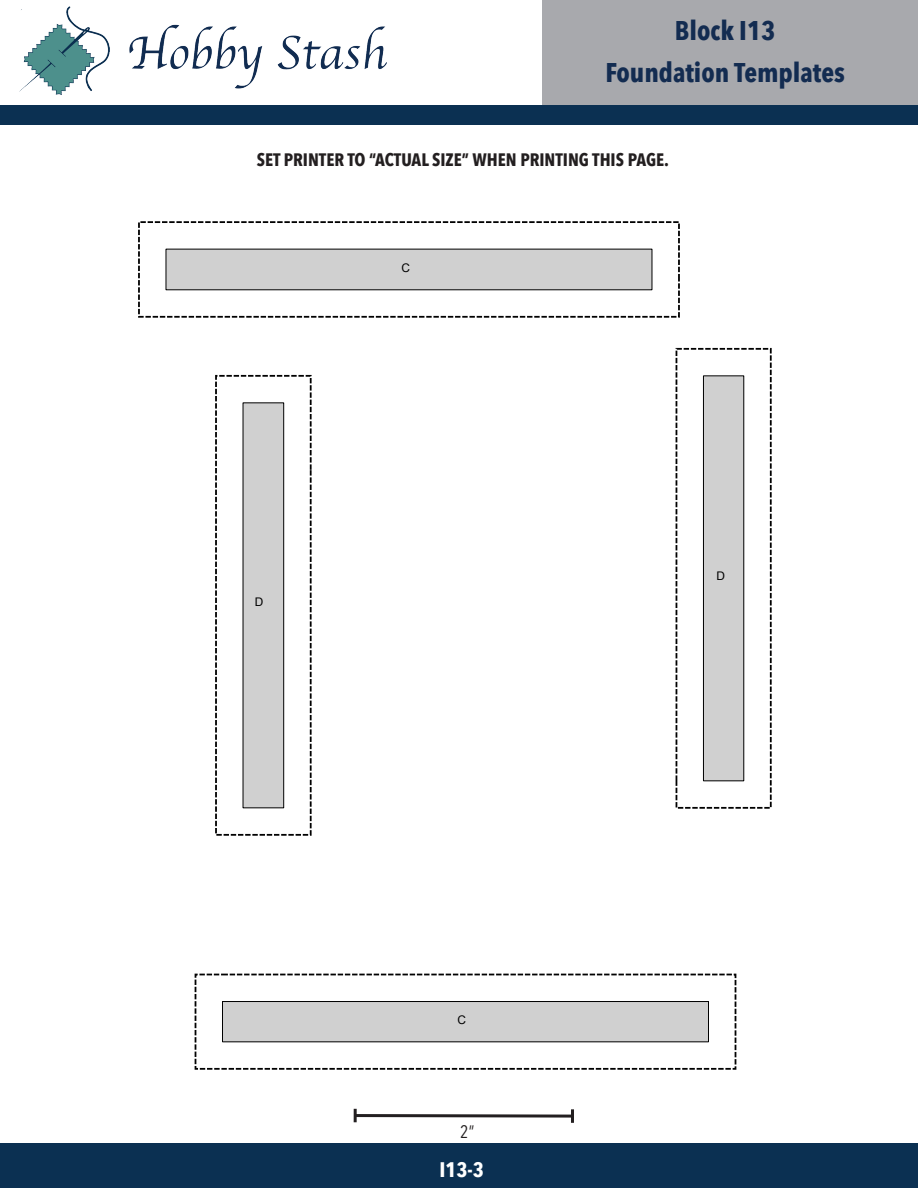
<style>
.page{position:relative;width:918px;height:1188px;background:#fff}
.page>*{position:absolute;margin:0;border:0;box-sizing:border-box;transform-origin:0 0}
.t1{font:700 27px/42px "Avenir Next Condensed";color:#132c51;text-align:center}
.t2{font:700 21px "Avenir Next Condensed";color:#fff}
.t3{font:700 18px "Avenir Next Condensed";color:#231f20}
.t4{font:18px "Avenir Next Condensed";color:#231f20}
.t5{font:11.85px "Arial";color:#000}
</style>
<div class="page">
<div style="left:0;top:1144px;width:918px;height:44px;background:#0b3052"></div>
<div style="left:0;top:105px;width:918px;height:19px;background:#0b3052"></div>
<img style="left:19px;top:6px;width:368px;height:89px">
<div style="left:542px;top:0;width:376px;height:105px;background:#a8a9ad"></div>
<svg style="left:353px;top:1109px;width:218px;height:13px"></svg>
<hr style="left:571px;top:1109px;width:3px;height:14px;background:#231f20">
<svg style="left:138px;top:221px;width:542px;height:97px"></svg>
<svg style="left:194px;top:973px;width:543px;height:97px"></svg>
<svg style="left:675px;top:347px;width:97px;height:462px"></svg>
<svg style="left:215px;top:374px;width:97px;height:462px"></svg>
<h1 class="t1" style="left:605px;top:9px;width:241px">Block I13<br>Foundation Templates</h1>
<p class="t3" style="left:257px;top:149px;width:414px">SET PRINTER TO “ACTUAL SIZE” WHEN PRINTING THIS PAGE.</p>
<p class="t5" style="left:255px;top:594px;width:10px">D</p>
<p class="t5" style="left:401px;top:260px;width:10px">C</p>
<p class="t5" style="left:458px;top:1012px;width:10px">C</p>
<p class="t4" style="left:460px;top:1116px;width:16px">2”</p>
<p class="t2" style="left:440px;top:1156px;width:46px">I13-3</p>
<p class="t5" style="left:717px;top:568px;width:10px">D</p>
</div>
